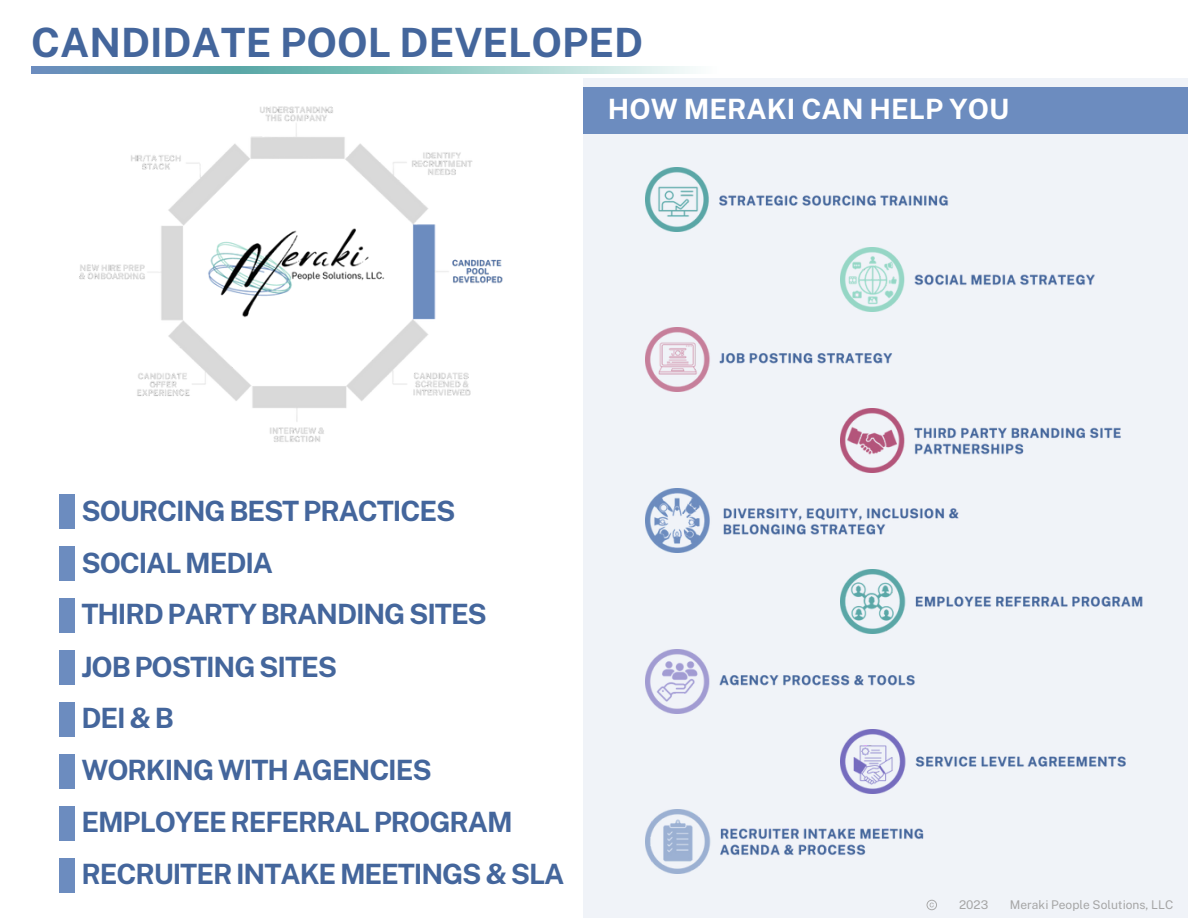
<style>
.page{position:relative;width:1188px;height:918px;background:#fff}
.page>*{position:absolute;margin:0;border:0;box-sizing:border-box;transform-origin:0 0}
.t1{font:700 40.35px "Public Sans";color:#44669c}
.t2{font:700 27.9px "Public Sans";letter-spacing:-.04em;color:#44669c}
.t3{font:700 27.9px "Public Sans";color:#fff}
.t4{font:12px "Public Sans";color:#a6a6a6}
</style>
<div class="page">
<div style="left:584px;top:79px;width:604px;height:839px;background:#f0f3f8"></div>
<div style="left:584px;top:87px;width:604px;height:46px;background:#6c8cbf"></div>
<img style="left:79px;top:106px;width:424px;height:336px">
<div style="left:59px;top:494px;width:16px;height:35px;background:#6c8cbf"></div>
<div style="left:59px;top:546px;width:16px;height:35px;background:#6c8cbf"></div>
<div style="left:59px;top:598px;width:16px;height:35px;background:#6c8cbf"></div>
<div style="left:59px;top:650px;width:16px;height:35px;background:#6c8cbf"></div>
<div style="left:59px;top:702px;width:16px;height:35px;background:#6c8cbf"></div>
<div style="left:59px;top:754px;width:16px;height:35px;background:#6c8cbf"></div>
<div style="left:59px;top:806px;width:16px;height:35px;background:#6c8cbf"></div>
<div style="left:59px;top:858px;width:16px;height:35px;background:#6c8cbf"></div>
<img style="left:646px;top:167px;width:302px;height:65px">
<img style="left:840px;top:248px;width:255px;height:64px">
<img style="left:840px;top:408px;width:281px;height:65px">
<img style="left:646px;top:328px;width:247px;height:64px">
<img style="left:646px;top:649px;width:269px;height:64px">
<img style="left:646px;top:810px;width:278px;height:64px">
<img style="left:840px;top:730px;width:286px;height:64px">
<img style="left:840px;top:569px;width:303px;height:64px">
<img style="left:646px;top:488px;width:313px;height:65px">
<img style="left:31px;top:67px;width:662px;height:7px">
<svg style="left:927px;top:900px;width:10px;height:10px"></svg>
<p class="t1" style="left:31px;top:19px;width:614px">CANDIDATE POOL DEVELOPED</p>
<p class="t3" style="left:608px;top:92px;width:403px">HOW MERAKI CAN HELP YOU</p>
<p class="t2" style="left:81px;top:494px;width:375px">SOURCING BEST PRACTICES</p>
<p class="t2" style="left:81px;top:546px;width:193px">SOCIAL MEDIA</p>
<p class="t2" style="left:81px;top:598px;width:407px">THIRD PARTY BRANDING SITES</p>
<p class="t2" style="left:81px;top:651px;width:257px">JOB POSTING SITES</p>
<p class="t2" style="left:81px;top:702px;width:94px">DEI&amp;B</p>
<p class="t2" style="left:81px;top:754px;width:352px">WORKING WITH AGENCIES</p>
<p class="t2" style="left:81px;top:806px;width:433px">EMPLOYEE REFERRAL PROGRAM</p>
<p class="t2" style="left:81px;top:858px;width:485px">RECRUITER INTAKE MEETINGS &amp; SLA</p>
<p class="t4" style="left:959px;top:898px;width:31px">2023</p>
<p class="t4" style="left:1010px;top:898px;width:165px">Meraki People Solutions, LLC</p>
</div>
